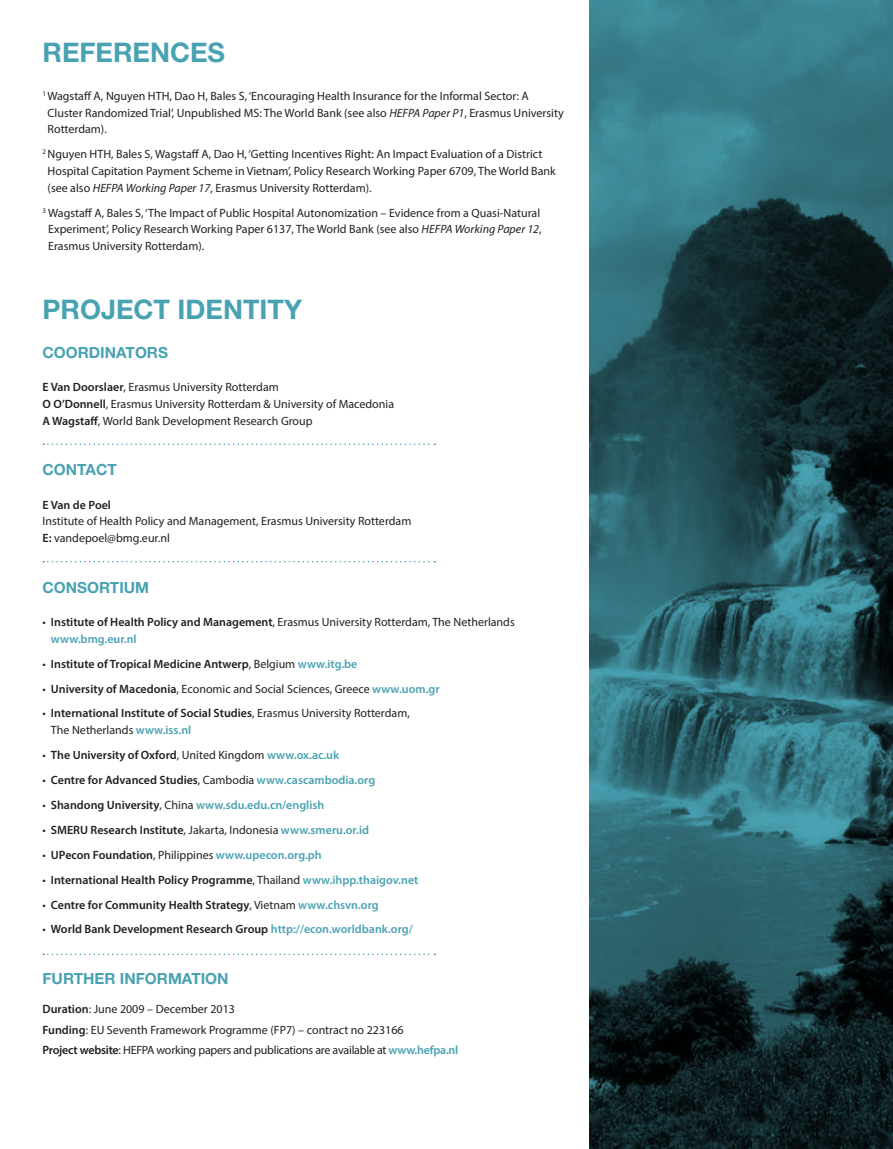
<style>
.page{position:relative;width:893px;height:1149px;background:#fff}
.page>*{position:absolute;margin:0;border:0;box-sizing:border-box;transform-origin:0 0}
.t1{font:700 27px "Helvetica Neue LT Std";color:#49a2b2}
.t2{font:700 15.3px "Helvetica Neue LT Std";color:#49a2b2}
.t3{font:12px/16.8px "Myriad Pro";color:#231f20}
.t4{font:600 12px "Myriad Pro";color:#231f20}
.t5{font:600 12px "Myriad Pro";color:#49a2b2}
.s1{font-style:italic}
.s2{font-weight:600}
.s3{font-weight:600;color:#49a2b2}
.s4{font-weight:400}
.s5{color:#49a2b2}
.s6{font-weight:400;color:#231f20}
.s7{color:#231f20}
</style>
<div class="page">
<svg style="left:590px;top:0;width:303px;height:1148px"></svg>
<svg style="left:43px;top:443px;width:392px;height:2px"></svg>
<svg style="left:43px;top:561px;width:392px;height:1px"></svg>
<svg style="left:43px;top:953px;width:392px;height:1px"></svg>
<h1 class="t1" style="left:43px;top:35px;width:184px">REFERENCES</h1>
<p class="t3" style="left:48px;top:87px;width:518px;text-indent:-5px"><sup>1</sup> Wagstaff A, Nguyen HTH, Dao H, Bales S, ‘Encouraging Health Insurance for the Informal Sector: A<br>Cluster Randomized Trial’, Unpublished MS: The World Bank (see also <span class="s1">HEFPA Paper P1</span>, Erasmus University<br>Rotterdam).</p>
<p class="t3" style="left:48px;top:145px;width:510px;text-indent:-5px"><sup>2</sup> Nguyen HTH, Bales S, Wagstaff A, Dao H, ‘Getting Incentives Right: An Impact Evaluation of a District<br>Hospital Capitation Payment Scheme in Vietnam’, Policy Research Working Paper 6709, The World Bank (see also <span class="s1">HEFPA Working Paper 17</span>, Erasmus University Rotterdam).</p>
<p class="t3" style="left:48px;top:204px;width:495px;text-indent:-6px"><sup>3</sup> Wagstaff A, Bales S, ‘The Impact of Public Hospital Autonomization – Evidence from a Quasi-Natural<br>Experiment’, Policy Research Working Paper 6137, The World Bank (see also <span class="s1">HEFPA Working Paper 12</span>,<br>Erasmus University Rotterdam).</p>
<h1 class="t1" style="left:43px;top:292px;width:261px">PROJECT IDENTITY</h1>
<p class="t2" style="left:43px;top:343px;width:127px">COORDINATORS</p>
<p class="t3" style="left:43px;top:378px;width:353px"><span class="s2">E Van Doorslaer</span>, Erasmus University Rotterdam<br><span class="s2">O O’Donnell</span>, Erasmus University Rotterdam &amp; University of Macedonia<br><span class="s2">A Wagstaff</span>, World Bank Development Research Group</p>
<p class="t2" style="left:43px;top:460px;width:76px">CONTACT</p>
<p class="t4" style="left:43px;top:496px;width:70px">E Van de Poel</p>
<p class="t3" style="left:43px;top:512px;width:370px">Institute of Health Policy and Management, Erasmus University Rotterdam<br><span class="s2">E:</span> vandepoel@bmg.eur.nl</p>
<p class="t2" style="left:43px;top:577px;width:108px">CONSORTIUM</p>
<p class="t3" style="left:51px;top:613px;width:465px;text-indent:-8px">• <span class="s2">Institute of Health Policy and Management</span>, Erasmus University Rotterdam, The Netherlands <span class="s3">www.bmg.eur.nl</span></p>
<p class="t4" style="left:43px;top:655px;width:316px"><span class="s4">•</span> Institute of Tropical Medicine Antwerp<span class="s4">, Belgium</span> <span class="s5">www.itg.be</span></p>
<p class="t3" style="left:43px;top:679px;width:399px">• <span class="s2">University of Macedonia</span>, Economic and Social Sciences, Greece <span class="s3">www.uom.gr</span></p>
<p class="t3" style="left:51px;top:704px;width:360px;text-indent:-8px">• <span class="s2">International Institute of Social Studies</span>, Erasmus University Rotterdam,<br>The Netherlands <span class="s3">www.iss.nl</span></p>
<p class="t4" style="left:43px;top:747px;width:298px"><span class="s4">•</span> The University of Oxford<span class="s4">, United Kingdom</span> <span class="s5">www.ox.ac.uk</span></p>
<p class="t4" style="left:43px;top:772px;width:334px"><span class="s4">•</span> Centre for Advanced Studies<span class="s4">, Cambodia</span> <span class="s5">www.cascambodia.org</span></p>
<p class="t5" style="left:43px;top:797px;width:283px"><span class="s6">•</span> <span class="s7">Shandong University</span><span class="s6">, China</span> www.sdu.edu.cn/english</p>
<p class="t4" style="left:43px;top:821px;width:328px"><span class="s4">•</span> SMERU Research Institute<span class="s4">, Jakarta, Indonesia</span> <span class="s5">www.smeru.or.id</span></p>
<p class="t5" style="left:43px;top:846px;width:281px"><span class="s6">•</span> <span class="s7">UPecon Foundation</span><span class="s6">, Philippines</span> www.upecon.org.ph</p>
<p class="t4" style="left:43px;top:871px;width:377px"><span class="s4">•</span> International Health Policy Programme<span class="s4">, Thailand</span> <span class="s5">www.ihpp.thaigov.net</span></p>
<p class="t4" style="left:43px;top:896px;width:338px"><span class="s4">•</span> Centre for Community Health Strategy<span class="s4">, Vietnam</span> <span class="s5">www.chsvn.org</span></p>
<p class="t4" style="left:43px;top:921px;width:372px"><span class="s4">•</span> World Bank Development Research Group <span class="s5">http://econ.worldbank.org/</span></p>
<p class="t2" style="left:43px;top:968px;width:188px">FURTHER INFORMATION</p>
<p class="t3" style="left:43px;top:998px;width:417px;line-height:20.7px"><span class="s2">Duration</span>: June 2009 – December 2013<br><span class="s2">Funding</span>: EU Seventh Framework Programme (FP7) – contract no 223166<br><span class="s2">Project website</span>: HEFPA working papers and publications are available at <span class="s3">www.hefpa.nl</span></p>
</div>
